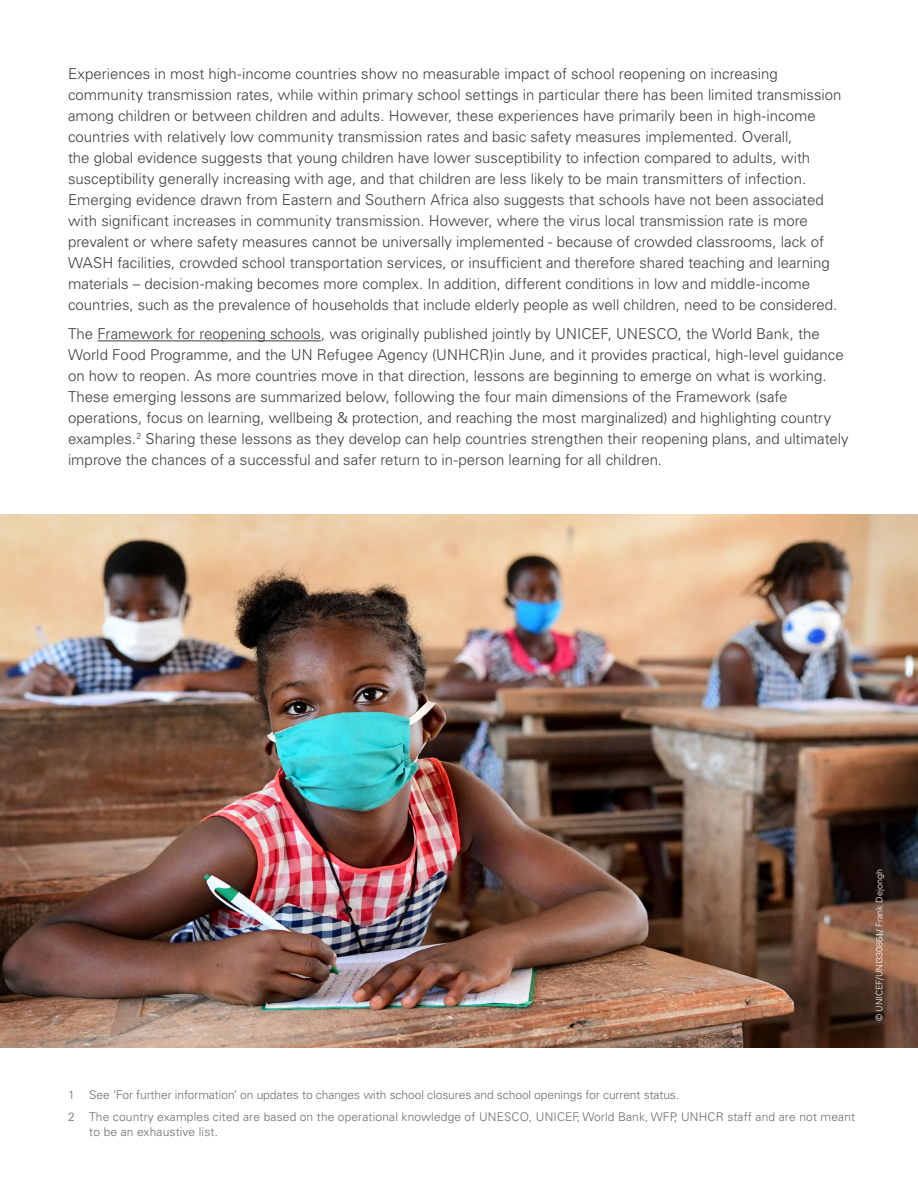
<style>
.page{position:relative;width:918px;height:1188px;background:#fff}
.page>*{position:absolute;margin:0;border:0;box-sizing:border-box;transform-origin:0 0}
.t1{font:300 15px/21px "Univers LT Pro 45";color:#3e3e3f}
.t2{font:300 12px/15.8px "Univers LT Pro 45";letter-spacing:.01em;color:#6c6d70}
.Finding_OK{font:300 9px "Univers LT Pro 45";color:#fff}
</style>
<div class="page">
<img style="left:0;top:514px;width:918px;height:533px">
<hr style="left:97px;top:341px;width:224px;height:1px;background:#3e3e3f">
<p class="t1" style="left:68px;top:63px;width:775px">Experiences in most high-income countries show no measurable impact of school reopening on increasing community transmission rates, while within primary school settings in particular there has been limited transmission among children or between children and adults. However, these experiences have primarily been in high-income countries with relatively low community transmission rates and basic safety measures implemented. Overall,<br>the global evidence suggests that young children have lower susceptibility to infection compared to adults, with susceptibility generally increasing with age, and that children are less likely to be main transmitters of infection.<br>Emerging evidence drawn from Eastern and Southern Africa also suggests that schools have not been associated with significant increases in community transmission. However, where the virus local transmission rate is more prevalent or where safety measures cannot be universally implemented - because of crowded classrooms, lack of WASH facilities, crowded school transportation services, or insufficient and therefore shared teaching and learning materials – decision-making becomes more complex. In addition, different conditions in low and middle-income countries, such as the prevalence of households that include elderly people as well children, need to be considered.</p>
<p class="t1" style="left:68px;top:324px;width:782px">The Framework for reopening schools, was originally published jointly by UNICEF, UNESCO, the World Bank, the World Food Programme, and the UN Refugee Agency (UNHCR)in June, and it provides practical, high-level guidance on how to reopen. As more countries move in that direction, lessons are beginning to emerge on what is working.<br>These emerging lessons are summarized below, following the four main dimensions of the Framework (safe operations, focus on learning, wellbeing &amp; protection, and reaching the most marginalized) and highlighting country examples.<sup>2</sup> Sharing these lessons as they develop can help countries strengthen their reopening plans, and ultimately improve the chances of a successful and safer return to in-person learning for all children.</p>
<p class="Finding_OK" style="left:874px;top:1021px;width:154px;rotate:-90deg">© UNICEF/UNI330861/ Frank Dejongh</p>
<p class="t2" style="left:68px;top:1086px;width:613px">1 See ‘For further information’ on updates to changes with school closures and school openings for current status.</p>
<p class="t2" style="left:89px;top:1109px;width:767px;text-indent:-21px">2 The country examples cited are based on the operational knowledge of UNESCO, UNICEF, World Bank, WFP, UNHCR staff and are not meant to be an exhaustive list.</p>
</div>
